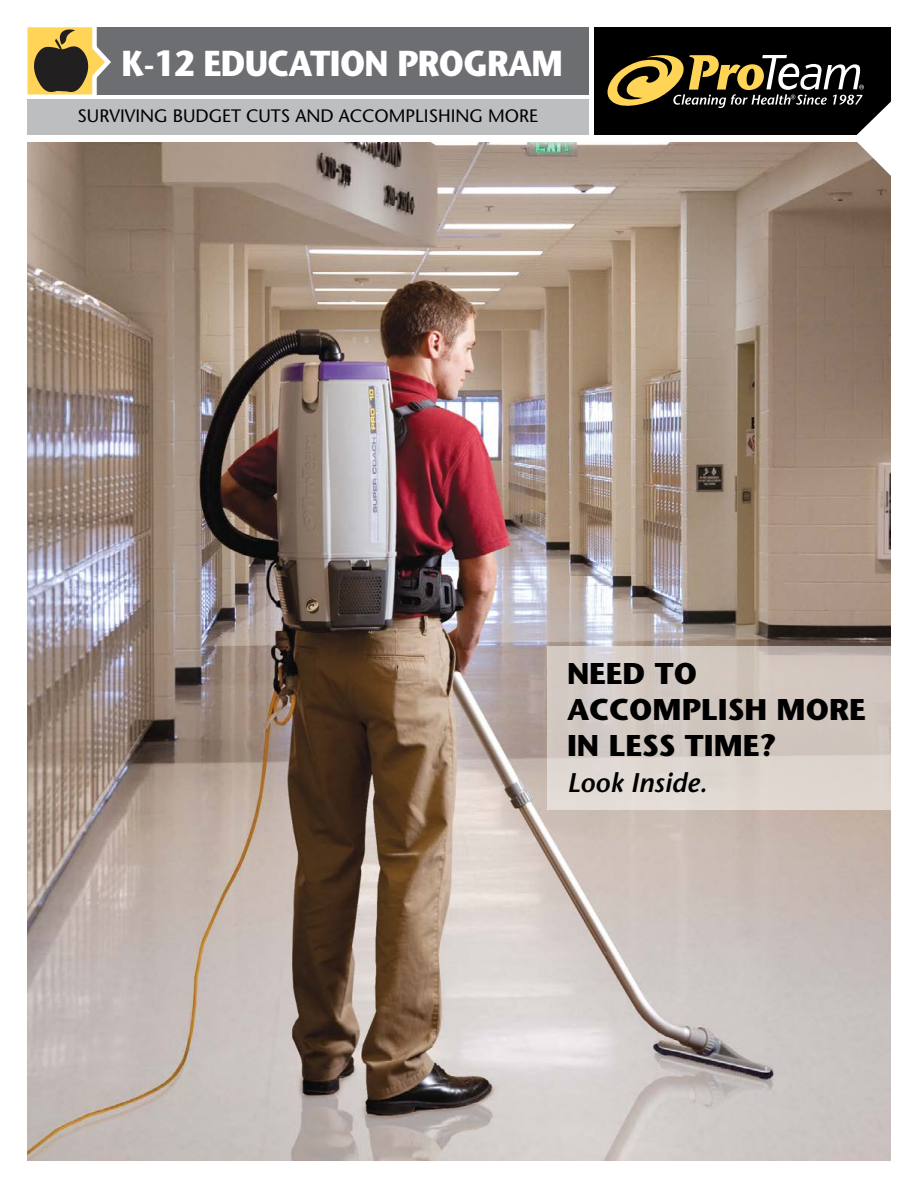
<style>
.page{position:relative;width:918px;height:1188px;background:#fff}
.page>*{position:absolute;margin:0;border:0;box-sizing:border-box;transform-origin:0 0}
.t1{font:700 36px "Stone Sans";letter-spacing:-.02em;color:#fff;scale:.9 1}
.t2{font:700 30px/36px "Stone Sans";color:#000}
.t3{font:italic 600 27px "Stone Sans";color:#000}
.t4{font:18px "Stone Sans";color:#000}
</style>
<div class="page">
<img style="left:27px;top:142px;width:864px;height:1019px">
<div style="left:94px;top:27px;width:495px;height:67px;background:#6d6e71"></div>
<div style="left:27px;top:99px;width:562px;height:36px;background:#bcbec0"></div>
<svg style="left:594px;top:27px;width:297px;height:176px;background:#5d5447"></svg>
<svg style="left:27px;top:27px;width:87px;height:68px"></svg>
<svg style="left:547px;top:646px;width:343px;height:164px;background:#d5ccc5"></svg>
<h1 class="t1" style="left:122px;top:42px;width:492px">K-12 EDUCATION PROGRAM</h1>
<p class="t4" style="left:78px;top:105px;width:462px">SURVIVING BUDGET CUTS AND ACCOMPLISHING MORE</p>
<h2 class="t2" style="left:567px;top:656px;width:42px">NEED</h2>
<h2 class="t2" style="left:655px;top:656px;width:22px">TO</h2>
<h2 class="t2" style="left:567px;top:692px;width:46px">ACCOMP</h2>
<h2 class="t2" style="left:567px;top:692px;width:260px;text-indent:134px">LISH MORE<br>IN LESS TIME</h2>
<h2 class="t2" style="left:760px;top:728px;width:19px">?</h2>
<h3 class="t3" style="left:567px;top:767px;width:141px">Look Inside.</h3>
</div>
